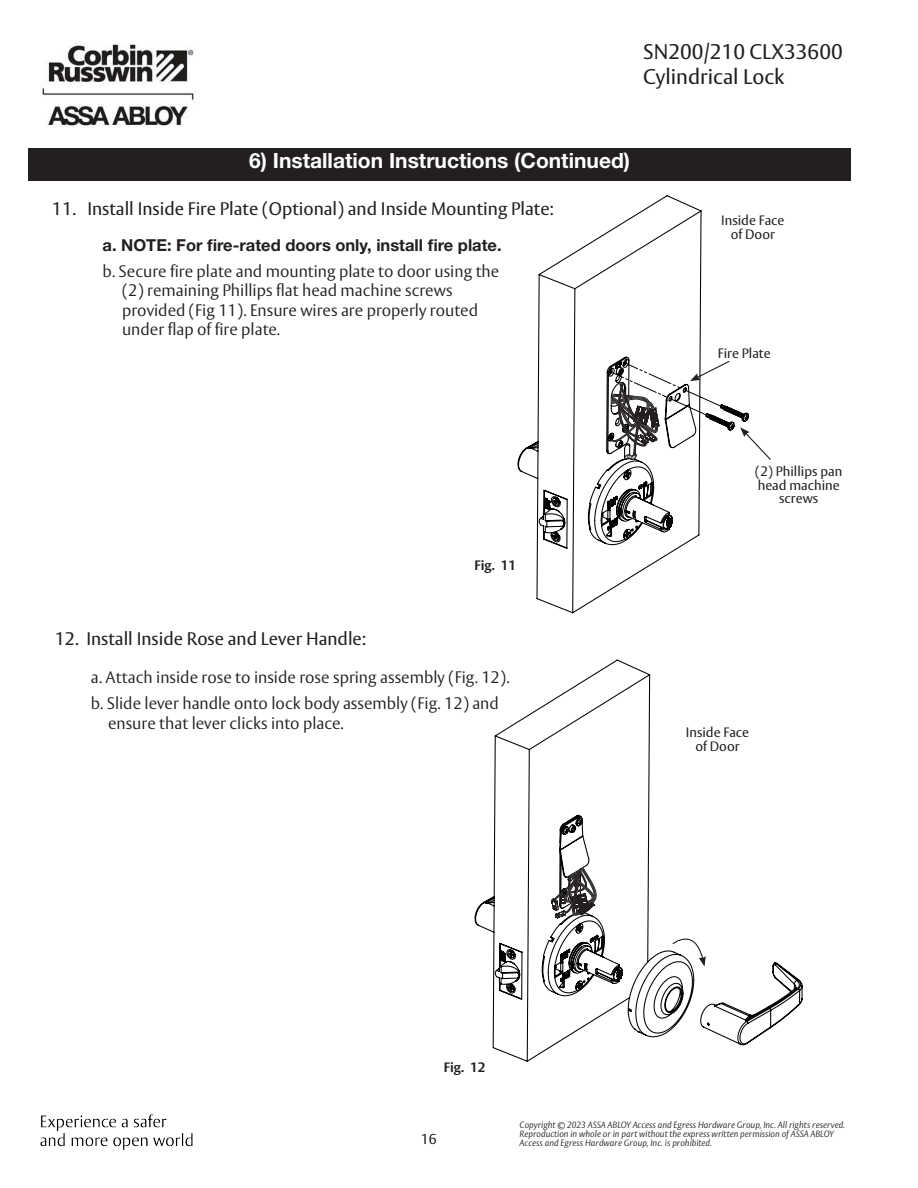
<style>
.page{position:relative;width:918px;height:1188px;background:#fff}
.page>*{position:absolute;margin:0;border:0;box-sizing:border-box;transform-origin:0 0}
.t1{font:700 21px "Helvetica Neue LT Std";color:#fff}
.t2{font:21px/25.2px "ASSA Vesta";color:#231f20}
.t3{font:18px "ASSA Vesta";color:#231f20}
.t4{font:300 16.5px/19.5px "ASSA Vesta";color:#231f20}
.t5{font:700 16.5px "Helvetica Neue LT Std";color:#231f20}
.t6{font:14.25px "ASSA Vesta";color:#231f20}
.t7{font:13.5px/13.5px "ASSA Vesta";color:#231f20;text-align:center}
.t8{font:700 13.5px "ASSA Vesta";color:#231f20}
.t9{font:italic 300 9px/9px "ASSA Vesta";color:#231f20}
</style>
<div class="page">
<img style="left:42px;top:44px;width:152px;height:83px">
<img style="left:40px;top:1114px;width:152px;height:35px">
<svg style="left:474px;top:659px;width:329px;height:403px"></svg>
<div style="left:28px;top:149px;width:823px;height:32px;background:#231f20"></div>
<svg style="left:672px;top:926px;width:34px;height:41px"></svg>
<svg style="left:750px;top:437px;width:21px;height:23px"></svg>
<svg style="left:517px;top:195px;width:233px;height:419px"></svg>
<svg style="left:609px;top:360px;width:122px;height:100px"></svg>
<svg style="left:544px;top:865px;width:67px;height:64px"></svg>
<p class="t2" style="left:643px;top:40px;width:201px">SN200/210 CLX33600<br>Cylindrical Lock</p>
<p class="t1" style="left:249px;top:148px;width:383px">6) Installation Instructions (Continued)</p>
<p class="t3" style="left:52px;top:198px;width:503px">11. Install Inside Fire Plate (Optional) and Inside Mounting Plate:</p>
<p class="t5" style="left:103px;top:235px;width:401px">a. NOTE: For fire-rated doors only, install fire plate.</p>
<p class="t4" style="left:122px;top:262px;width:379px;text-indent:-20px">b. Secure fire plate and mounting plate to door using the (2) remaining Phillips flat head machine screws provided (Fig 11). Ensure wires are properly routed under flap of fire plate.</p>
<p class="t7" style="left:721px;top:214px;width:65px">Inside Face of Door</p>
<p class="t7" style="left:718px;top:347px;width:54px">Fire Plate</p>
<p class="t3" style="left:55px;top:628px;width:313px">12. Install Inside Rose and Lever Handle:</p>
<p class="t8" style="left:475px;top:557px;width:43px">Fig. 11</p>
<p class="t4" style="left:91px;top:665px;width:420px;line-height:26px">a. Attach inside rose to inside rose spring assembly (Fig. 12). b. Slide lever handle onto lock body assembly (Fig. 12) and</p>
<p class="t4" style="left:108px;top:714px;width:237px">ensure that lever clicks into place.</p>
<p class="t7" style="left:755px;top:465px;width:89px">(2) Phillips pan head machine screws</p>
<p class="t7" style="left:686px;top:726px;width:65px">Inside Face of Door</p>
<p class="t8" style="left:444px;top:1059px;width:43px">Fig. 12</p>
<p class="t6" style="left:421px;top:1131px;width:17px">16</p>
<p class="t9" style="left:520px;top:1121px;width:327px">Copyright © 2023 ASSA ABLOY Access and Egress Hardware Group, Inc. All rights reserved.<br>Reproduction in whole or in part without the express written permission of ASSA ABLOY<br>Access and Egress Hardware Group, Inc. is prohibited.</p>
</div>
